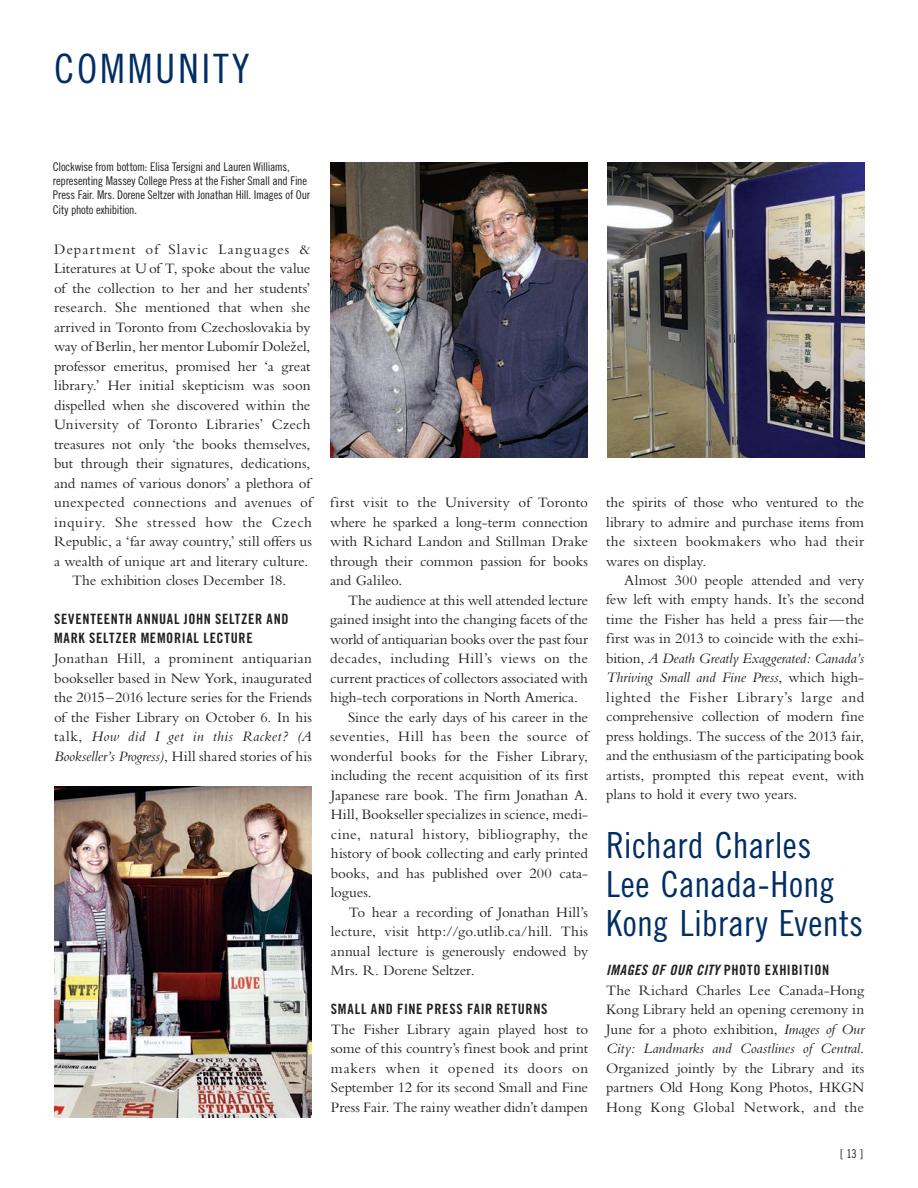
<style>
.page{position:relative;width:918px;height:1188px;background:#fff}
.page>*{position:absolute;margin:0;border:0;box-sizing:border-box;transform-origin:0 0}
.t1{font:40.5px "Trade Gothic LT Std Cn 18";letter-spacing:.07em;color:#002e64}
.t2{font:36px/39px "Trade Gothic LT Std Cn 18";letter-spacing:.005em;color:#002e64}
.t3{font:15px/19.5px "Bembo";color:#231f20;text-align:justify}
.t4{font:15px "Bembo";letter-spacing:.025em;color:#231f20}
.t5{font:15px "Bembo";letter-spacing:.03em;color:#231f20}
.t6{font:14.25px "Trade Gothic LT Std Bd Cn 20";letter-spacing:.05em;color:#231f20}
.t7{font:14.25px "Trade Gothic LT Std Bd Cn 20 Obl";letter-spacing:.035em;color:#231f20}
.t8{font:12px/14.4px "Trade Gothic LT Std Cn 18";letter-spacing:-.02em;color:#231f20}
.s1{font-style:italic}
.s2{font-family:"Trade Gothic LT Std Bd Cn 20"}
</style>
<div class="page">
<img style="left:330px;top:162px;width:257px;height:296px">
<img style="left:54px;top:786px;width:257px;height:332px">
<img style="left:607px;top:162px;width:257px;height:296px">
<h1 class="t1" style="left:54px;top:45px;width:197px">COMMUNITY</h1>
<p class="t8" style="left:53px;top:159px;width:259px">Clockwise from bottom: Elisa Tersigni and Lauren Williams, representing Massey College Press at the Fisher Small and Fine Press Fair. Mrs. Dorene Seltzer with Jonathan Hill. Images of Our City photo exhibition.</p>
<p class="t3" style="left:54px;top:239px;width:260px;text-align:center">Department of Slavic Languages &amp; Literatures at Uof T, spoke about the value of the collection to her and her students’ research. She mentioned that when she arrived in Toronto from Czechoslovakia by way of Berlin, her mentor Lubomír Doležel, professor emeritus, promised her ‘a great library.’ Her initial skepticism was soon dispelled when she discovered within the University of Toronto Libraries’ Czech treasures not only ‘the books themselves, but through their signatures, dedications, and names of various donors’ a plethora of unexpected connections and avenues of inquiry. She stressed how the Czech Republic, a ‘far away country,’ still offers us a wealth of unique art and literary culture.<br>The exhibition closes December 18.</p>
<p class="t6" style="left:54px;top:610px;width:30px">SEVENTEENT</p>
<p class="t6" style="left:125px;top:610px;width:27px">H ANNUAL</p>
<p class="t6" style="left:184px;top:610px;width:91px">JOHN SELTZER AND</p>
<p class="t6" style="left:54px;top:630px;width:104px">MARK SELTZER MEMORIAL</p>
<p class="t6" style="left:203px;top:630px;width:15px">LECTURE</p>
<p class="t3" style="left:54px;top:648px;width:260px">Jonathan Hill, a prominent antiquarian bookseller based in New York, inaugurated the 2015–2016 lecture series for the Friends of the Fisher Library on October 6. In his talk, <span class="s1">How did I get in this Racket? (A Bookseller’s Progress)</span>, Hill shared stories of his</p>
<p class="t3" style="left:330px;top:492px;width:260px">first visit to the University of Toronto where he sparked a long-term connection with Richard Landon and Stillman Drake through their common passion for books and Galileo.</p>
<p class="t3" style="left:348px;top:590px;width:242px">The audience at this well attended lecture</p>
<p class="t3" style="left:330px;top:609px;width:260px">gained insight into the changing facets of the</p>
<p class="t3" style="left:330px;top:629px;width:260px">world of antiquarian books over the past four</p>
<p class="t4" style="left:330px;top:650px;width:260px">decades, including Hill’s views on the</p>
<p class="t3" style="left:330px;top:668px;width:260px">current practices of collectors associated with</p>
<p class="t3" style="left:330px;top:687px;width:249px">high-tech corporations in North America.</p>
<p class="t3" style="left:348px;top:707px;width:242px">Since the early days of his career in the</p>
<p class="t4" style="left:330px;top:728px;width:260px">seventies, Hill has been the source of</p>
<p class="t3" style="left:330px;top:746px;width:260px">wonderful books for the Fisher Library,</p>
<p class="t3" style="left:331px;top:765px;width:259px">including the recent acquisition of its first</p>
<p class="t3" style="left:331px;top:785px;width:259px">Japanese rare book. The firm Jonathan A.</p>
<p class="t3" style="left:331px;top:804px;width:259px">Hill, Bookseller specializes in science, medi-</p>
<p class="t5" style="left:331px;top:825px;width:259px">cine, natural history, bibliography, the</p>
<p class="t3" style="left:331px;top:843px;width:259px">history of book collecting and early printed</p>
<p class="t3" style="left:331px;top:863px;width:259px">books, and has published over 200 cata-</p>
<p class="t3" style="left:331px;top:882px;width:42px">logues.</p>
<p class="t3" style="left:349px;top:902px;width:241px">To hear a recording of Jonathan Hill’s</p>
<p class="t3" style="left:331px;top:921px;width:259px">lecture, visit http://go.utlib.ca/hill. This</p>
<p class="t3" style="left:331px;top:941px;width:259px">annual lecture is generously endowed by</p>
<p class="t3" style="left:331px;top:960px;width:145px">Mrs. R. Dorene Seltzer.</p>
<p class="t6" style="left:331px;top:1000px;width:16px">SMALL</p>
<p class="t6" style="left:371px;top:1000px;width:8px">AND</p>
<p class="t6" style="left:397px;top:1000px;width:38px">FINE PRESS</p>
<p class="t6" style="left:467px;top:1000px;width:38px">FAIR RETURNS</p>
<p class="t3" style="left:331px;top:1019px;width:259px">The Fisher Library again played host to some of this country’s finest book and print makers when it opened its doors on September 12 for its second Small and Fine Press Fair. The rainy weather didn’t dampen</p>
<p class="t3" style="left:606px;top:492px;width:260px">the spirits of those who ventured to the library to admire and purchase items from the sixteen bookmakers who had their wares on display.</p>
<p class="t3" style="left:606px;top:570px;width:260px;text-indent:18px">Almost 300 people attended and very few left with empty hands. It’s the second time the Fisher has held a press fair—the first was in 2013 to coincide with the exhi&shy;bition, <span class="s1">A Death Greatly Exaggerated: Canada’s Thriving Small and Fine Press</span>, which high&shy;lighted the Fisher Library’s large and comprehensive collection of modern fine press holdings. The success of the 2013 fair, and the enthusiasm of the participating book artists, prompted this repeat event, with plans to hold it every two years.</p>
<h2 class="t2" style="left:606px;top:825px;width:259px">Richard Charles<br>Lee Canada-Hong<br>Kong Library Events</h2>
<p class="t7" style="left:606px;top:961px;width:141px">IMAGES OF OUR CITY <span class="s2">PHOTO</span></p>
<p class="t6" style="left:765px;top:961px;width:29px">EXHIBITION</p>
<p class="t3" style="left:606px;top:980px;width:260px">The Richard Charles Lee Canada-Hong Kong Library held an opening ceremony in June for a photo exhibition, <span class="s1">Images of Our City: Landmarks and Coastlines of Central</span>.<br>Organized jointly by the Library and its partners Old Hong Kong Photos, HKGN Hong Kong Global Network, and the</p>
<p class="t8" style="left:840px;top:1147px;width:25px">[ 13 ]</p>
</div>
